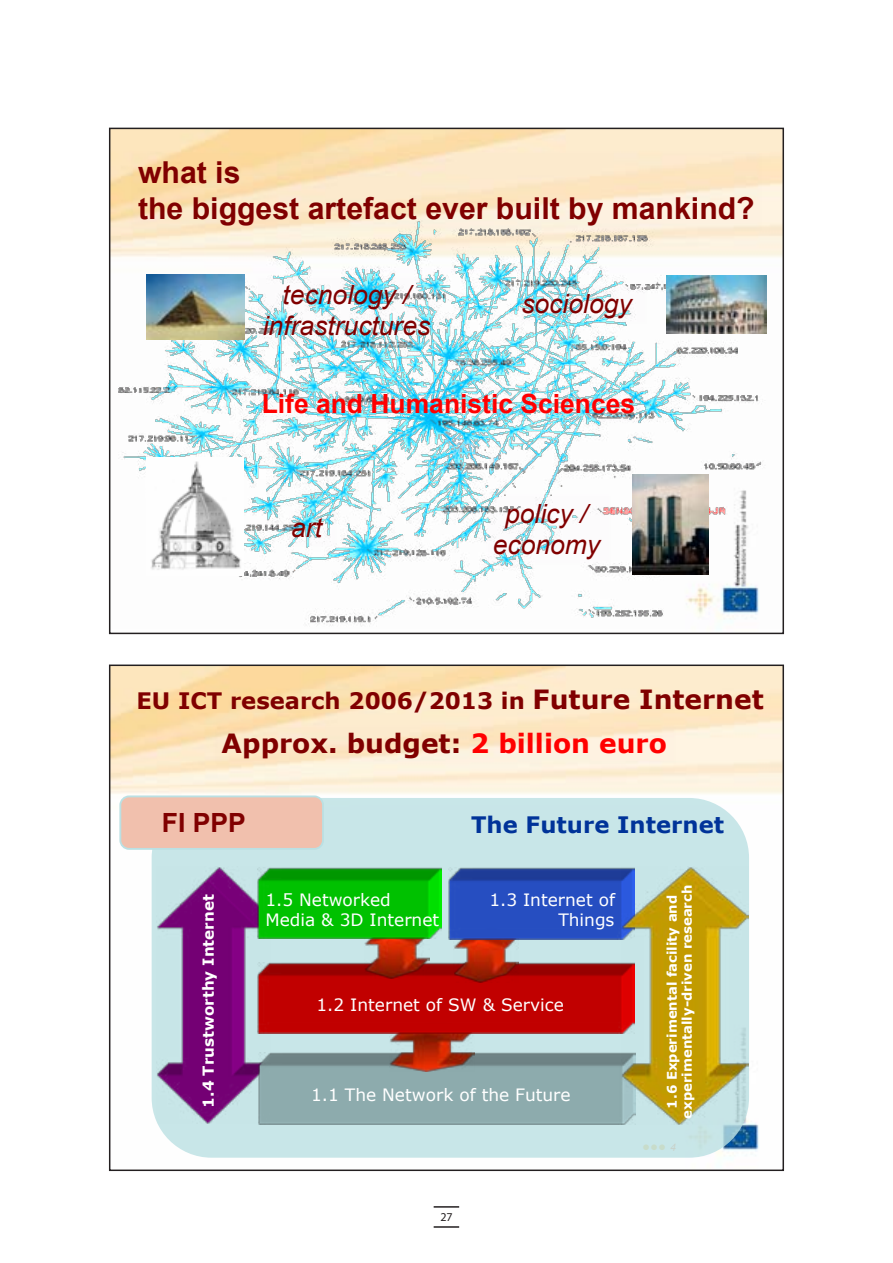
<style>
.page{position:relative;width:893px;height:1263px;background:#fff}
.page>*{position:absolute;margin:0;border:0;box-sizing:border-box;transform-origin:0 0}
.t1{font:700 30.3px/35.8px "Arial";color:#800000}
.t2{font:italic 26.4px/31.2px "Arial";color:#800000;text-align:center}
.t3{font:700 26.4px "Verdana";color:#800000}
.t4{font:700 26.4px "Arial";color:#f00}
.t5{font:700 26.4px "Arial";color:#800000}
.t6{font:700 22.65px "Verdana";color:#800000}
.t7{font:700 22.65px "Verdana";color:#039}
.t8{font:16.95px/19.8px "Verdana";color:#fff;text-align:right}
.t9{font:700 15.15px "Verdana";color:#fff}
.t10{font:700 13.2px/15.1px "Verdana";color:#fff;text-align:center}
.t11{font:12px "Myriad Pro";color:#231f20}
.t12{font:700 11.4px "Verdana";color:#fc6}
.s1{font-size:26.4px}
.s2{color:#f00}
.s3{font-family:"Arial";font-weight:400;font-style:italic;font-size:10.35px;color:#f96}
</style>
<div class="page">
<hr style="left:434px;top:1206px;width:25px;height:2px;background:#231f20">
<hr style="left:434px;top:1226px;width:25px;height:2px;background:#231f20">
<img style="left:112px;top:211px;width:669px;height:417px">
<img style="left:146px;top:457px;width:98px;height:118px">
<img style="left:146px;top:275px;width:98px;height:65px">
<img style="left:666px;top:276px;width:100px;height:58px">
<img style="left:632px;top:474px;width:76px;height:100px">
<img style="left:257px;top:276px;width:181px;height:68px">
<img style="left:258px;top:278px;width:182px;height:67px">
<img style="left:520px;top:285px;width:124px;height:36px">
<img style="left:522px;top:287px;width:124px;height:36px">
<img style="left:290px;top:509px;width:45px;height:36px">
<img style="left:292px;top:511px;width:45px;height:36px">
<img style="left:487px;top:495px;width:121px;height:67px">
<img style="left:489px;top:497px;width:121px;height:67px">
<img style="left:254px;top:386px;width:387px;height:36px">
<img style="left:255px;top:388px;width:388px;height:35px">
<img style="left:132px;top:154px;width:630px;height:76px">
<div style="left:109px;top:128px;width:675px;height:506px;border:2px solid #231f20"></div>
<img style="left:112px;top:667px;width:669px;height:490px">
<div style="left:152px;top:798px;width:597px;height:360px;background:#c8e6e8;border-radius:60px"></div>
<img style="left:157px;top:867px;width:101px;height:256px">
<img style="left:258px;top:1052px;width:364px;height:72px">
<img style="left:389px;top:1034px;width:85px;height:37px">
<img style="left:258px;top:962px;width:364px;height:72px">
<img style="left:454px;top:939px;width:65px;height:44px">
<img style="left:449px;top:868px;width:173px;height:71px">
<img style="left:364px;top:939px;width:65px;height:40px">
<img style="left:622px;top:867px;width:127px;height:257px">
<img style="left:258px;top:867px;width:184px;height:72px">
<div style="left:120px;top:796px;width:203px;height:53px;background:#f1c0ad;border-radius:9px"></div>
<div style="left:119px;top:795px;width:205px;height:55px;border:2px solid #bbe0e3;border-radius:9px"></div>
<img style="left:214px;top:726px;width:459px;height:35px">
<img style="left:215px;top:727px;width:460px;height:36px">
<div style="left:109px;top:664px;width:675px;height:507px;border:2px solid #231f20"></div>
<p class="t1" style="left:138px;top:156px;width:618px">what is<br>the biggest artefact ever built by mankind?</p>
<p class="t2" style="left:263px;top:279px;width:169px">tecnology / infrastructures</p>
<p class="t2" style="left:521px;top:289px;width:112px">sociology</p>
<p class="t4" style="left:262px;top:387px;width:375px">Life and Humanistic Sciences</p>
<p class="t2" style="left:291px;top:512px;width:32px">art</p>
<p class="t2" style="left:493px;top:498px;width:109px">policy / economy</p>
<p class="t6" style="left:136px;top:684px;width:629px">EU ICT research 2006/2013 in <span class="s1">Future Internet</span></p>
<p class="t3" style="left:222px;top:725px;width:447px">Approx. budget: <span class="s2">2 billion euro</span></p>
<p class="t5" style="left:162px;top:805px;width:85px">FI PPP</p>
<p class="t7" style="left:471px;top:809px;width:254px">The Future Internet</p>
<p class="t9" style="left:198px;top:1108px;width:215px;rotate:-90deg">1.4 Trustworthy Internet</p>
<p class="t8" style="left:489px;top:890px;width:127px">1.3 Internet of<br>Things</p>
<p class="t10" style="left:664px;top:1119px;width:236px;rotate:-90deg">1.6 Experimental facility and experimentally-driven research</p>
<p class="t8" style="left:265px;top:889px;width:175px;text-align:left">1.5 Networked<br>Media &amp; 3D Internet</p>
<p class="t8" style="left:316px;top:994px;width:249px">1.2 Internet of SW &amp; Service</p>
<p class="t8" style="left:311px;top:1085px;width:261px">1.1 The Network of the Future</p>
<p class="t11" style="left:440px;top:1209px;width:14px">27</p>
<p class="t12" style="left:642px;top:1138px;width:35px">••• <span class="s3">4</span></p>
</div>
